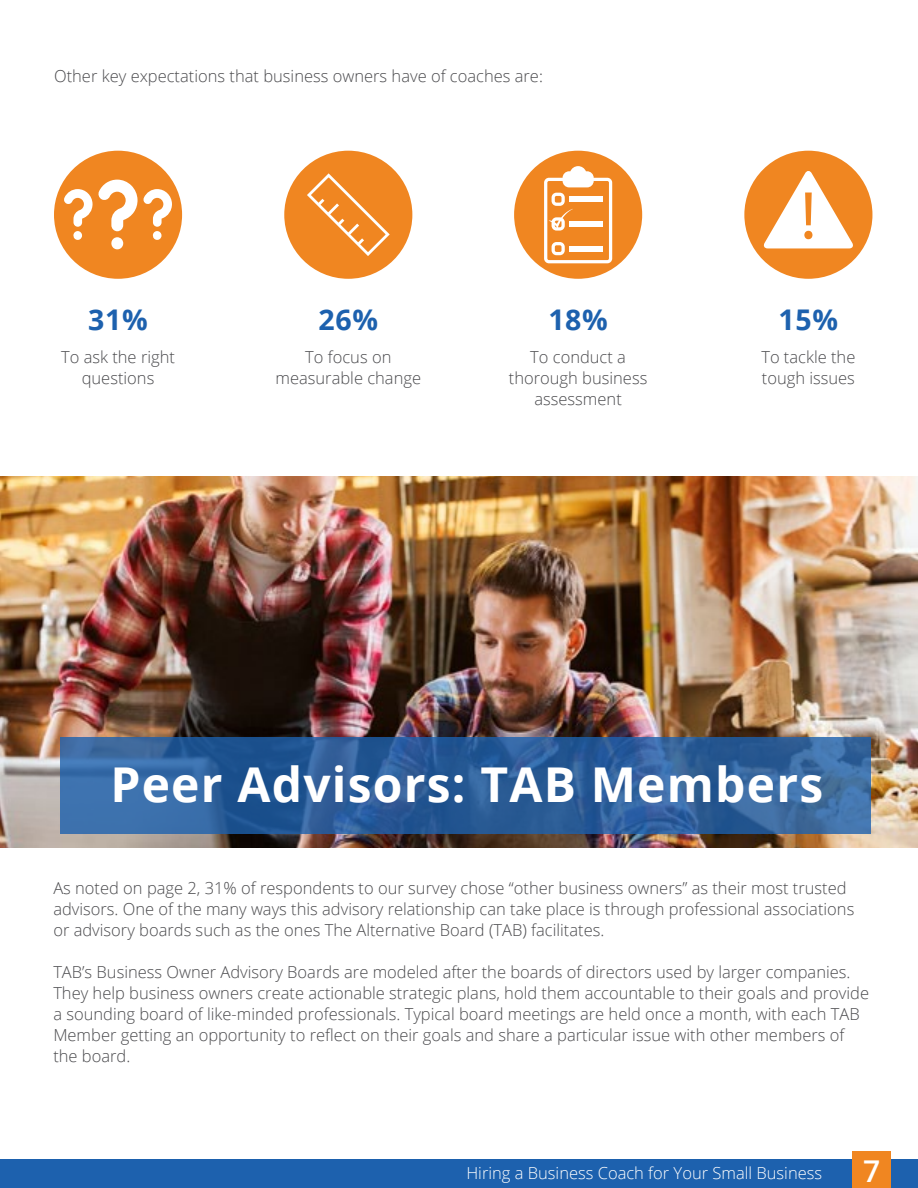
<style>
.page{position:relative;width:918px;height:1188px;background:#fff}
.page>*{position:absolute;margin:0;border:0;box-sizing:border-box;transform-origin:0 0}
.t1{font:700 48px "Open Sans";letter-spacing:.025em;color:#fff}
.t2{font:600 30px "Open Sans";color:#fff}
.t3{font:700 28.5px "Open Sans";letter-spacing:.025em;color:#1d61ae}
.t4{font:300 16.5px/21px "Open Sans";color:#4a4a4d;text-align:center}
.t5{font:300 16.5px "Open Sans";color:#fff}
</style>
<div class="page">
<div style="left:0;top:1160px;width:918px;height:28px;background:#1d61ae"></div>
<div style="left:853px;top:1151px;width:38px;height:37px;background:#f08621"></div>
<div style="left:54px;top:151px;width:128px;height:128px;background:#f08621;border-radius:50%"></div>
<div style="left:284px;top:151px;width:128px;height:128px;background:#f08621;border-radius:50%"></div>
<div style="left:514px;top:151px;width:128px;height:128px;background:#f08621;border-radius:50%"></div>
<div style="left:744px;top:151px;width:128px;height:128px;background:#f08621;border-radius:50%"></div>
<svg style="left:64px;top:180px;width:108px;height:70px"></svg>
<svg style="left:307px;top:173px;width:83px;height:83px"></svg>
<svg style="left:544px;top:166px;width:68px;height:97px"></svg>
<svg style="left:764px;top:171px;width:89px;height:77px"></svg>
<img style="left:0;top:476px;width:918px;height:372px">
<svg style="left:60px;top:737px;width:810px;height:97px;background:#2f609b"></svg>
<p class="t4" style="left:54px;top:65px;width:490px">Other key expectations that business owners have of coaches are:</p>
<h3 class="t3" style="left:88px;top:300px;width:61px">31%</h3>
<h3 class="t3" style="left:319px;top:300px;width:61px">26%</h3>
<h3 class="t3" style="left:548px;top:300px;width:61px">18%</h3>
<h3 class="t3" style="left:779px;top:300px;width:61px">15%</h3>
<p class="t4" style="left:61px;top:346px;width:115px">To ask the right questions</p>
<p class="t4" style="left:276px;top:346px;width:147px">To focus on measurable change</p>
<p class="t4" style="left:509px;top:346px;width:140px">To conduct a thorough business assessment</p>
<p class="t4" style="left:761px;top:346px;width:96px;text-align:left">To tackle the tough issues</p>
<h1 class="t1" style="left:110px;top:750px;width:714px">Peer Advisors: TAB Members</h1>
<p class="t4" style="left:53px;top:877px;width:803px;text-align:left">As noted on page 2, 31% of respondents to our survey chose “other business owners” as their most trusted advisors. One of the many ways this advisory relationship can take place is through professional associations or advisory boards such as the ones The Alternative Board (TAB) facilitates.</p>
<p class="t4" style="left:53px;top:961px;width:817px;text-align:left">TAB’s Business Owner Advisory Boards are modeled after the boards of directors used by larger companies.<br>They help business owners create actionable strategic plans, hold them accountable to their goals and provide a sounding board of like-minded professionals. Typical board meetings are held once a month, with each TAB Member getting an opportunity to reflect on their goals and share a particular issue with other members of the board.</p>
<p class="t5" style="left:466px;top:1162px;width:357px">Hiring a Business Coach for Your Small Business</p>
<h2 class="t2" style="left:863px;top:1150px;width:19px">7</h2>
</div>
